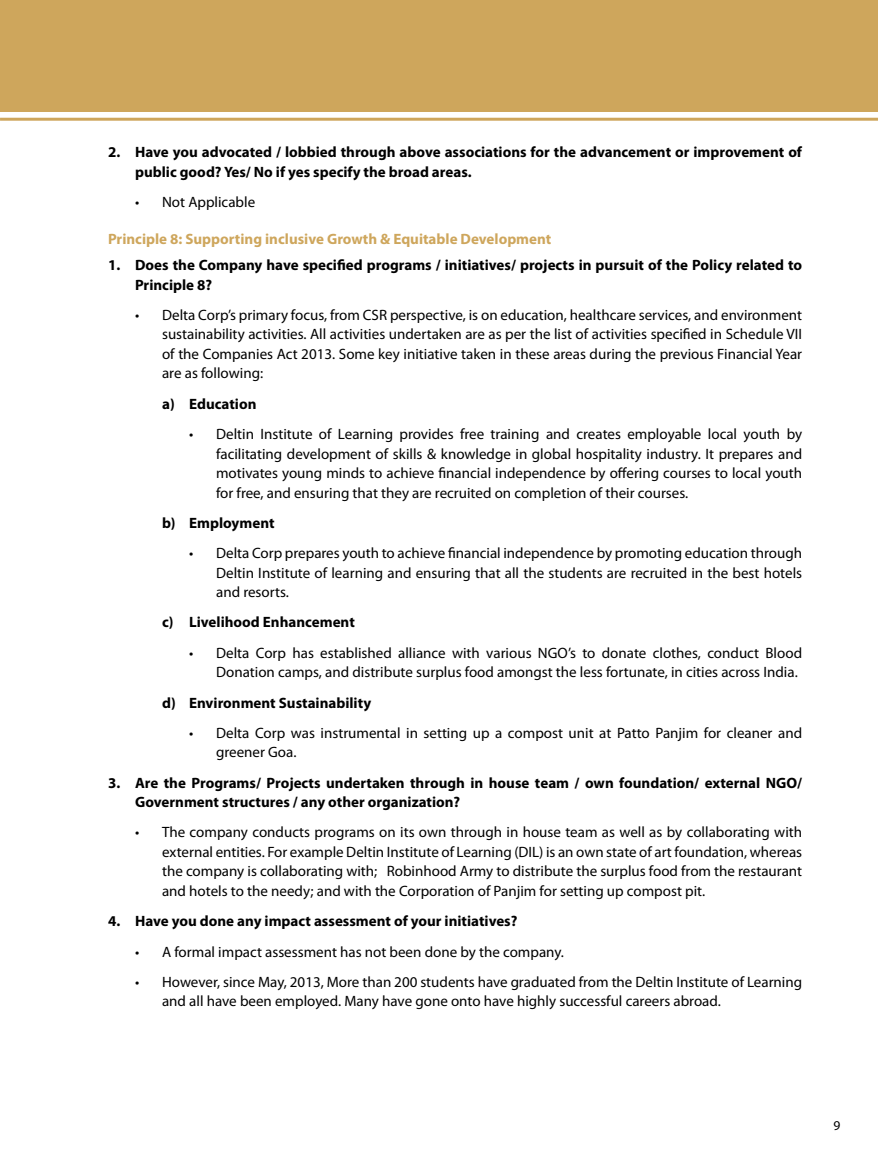
<style>
.page{position:relative;width:878px;height:1161px;background:#fff}
.page>*{position:absolute;margin:0;border:0;box-sizing:border-box;transform-origin:0 0}
.t1{font:15px/19.5px "Myriad Pro";color:#000;text-align:justify}
.t2{font:700 15px/19.5px "Myriad Pro";color:#000}
.t3{font:700 15px "Myriad Pro";color:#cea65c}
.t4{font:13.5px "Myriad Pro";color:#000}
</style>
<div class="page">
<svg style="left:0;top:118px;width:878px;height:3px;background:#d2ae6b"></svg>
<div style="left:0;top:0;width:878px;height:112px;background:#cea65c"></div>
<p class="t2" style="left:135px;top:142px;width:668px;text-indent:-27px">2. Have you advocated / lobbied through above associations for the advancement or improvement of public good? Yes/ No if yes specify the broad areas.</p>
<p class="t1" style="left:135px;top:192px;width:122px">• Not Applicable</p>
<p class="t3" style="left:108px;top:229px;width:445px">Principle 8: Supporting inclusive Growth &amp; Equitable Development</p>
<p class="t2" style="left:135px;top:255px;width:668px;text-indent:-27px">1. Does the Company have specified programs / initiatives/ projects in pursuit of the Policy related to<br>Principle 8?</p>
<p class="t1" style="left:162px;top:305px;width:641px;text-indent:-27px">• Delta Corp’s primary focus, from CSR perspective, is on education, healthcare services, and environment sustainability activities. All activities undertaken are as per the list of activities specified in Schedule VII of the Companies Act 2013. Some key initiative taken in these areas during the previous Financial Year are as following:</p>
<p class="t2" style="left:162px;top:393px;width:96px">a) Education</p>
<p class="t1" style="left:216px;top:424px;width:587px;text-indent:-27px">• Deltin Institute of Learning provides free training and creates employable local youth by facilitating development of skills &amp; knowledge in global hospitality industry. It prepares and motivates young minds to achieve financial independence by offering courses to local youth for free, and ensuring that they are recruited on completion of their courses.</p>
<p class="t2" style="left:162px;top:513px;width:114px">b) Employment</p>
<p class="t1" style="left:216px;top:543px;width:587px;text-indent:-27px">• Delta Corp prepares youth to achieve financial independence by promoting education through Deltin Institute of learning and ensuring that all the students are recruited in the best hotels and resorts.</p>
<p class="t2" style="left:162px;top:612px;width:194px">c) Livelihood Enhancement</p>
<p class="t1" style="left:189px;top:643px;width:614px;text-align:right">• Delta Corp has established alliance with various NGO’s to donate clothes, conduct Blood<br>Donation camps, and distribute surplus food amongst the less fortunate, in cities across India.</p>
<p class="t2" style="left:162px;top:692px;width:210px">d) Environment Sustainability</p>
<p class="t1" style="left:216px;top:723px;width:587px;text-indent:-27px">• Delta Corp was instrumental in setting up a compost unit at Patto Panjim for cleaner and greener Goa.</p>
<p class="t2" style="left:135px;top:772px;width:668px;text-indent:-27px">3. Are the Programs/ Projects undertaken through in house team / own foundation/ external NGO/<br>Government structures / any other organization?</p>
<p class="t1" style="left:162px;top:822px;width:641px;text-indent:-27px">• The company conducts programs on its own through in house team as well as by collaborating with external entities. For example Deltin Institute of Learning (DIL) is an own state of art foundation, whereas the company is collaborating with; Robinhood Army to distribute the surplus food from the restaurant and hotels to the needy; and with the Corporation of Panjim for setting up compost pit.</p>
<p class="t2" style="left:108px;top:911px;width:411px">4. Have you done any impact assessment of your initiatives?</p>
<p class="t1" style="left:135px;top:942px;width:430px">• A formal impact assessment has not been done by the company.</p>
<p class="t1" style="left:162px;top:972px;width:641px;text-indent:-27px">• However, since May, 2013, More than 200 students have graduated from the Deltin Institute of Learning and all have been employed. Many have gone onto have highly successful careers abroad.</p>
<p class="t4" style="left:833px;top:1117px;width:8px">9</p>
</div>
